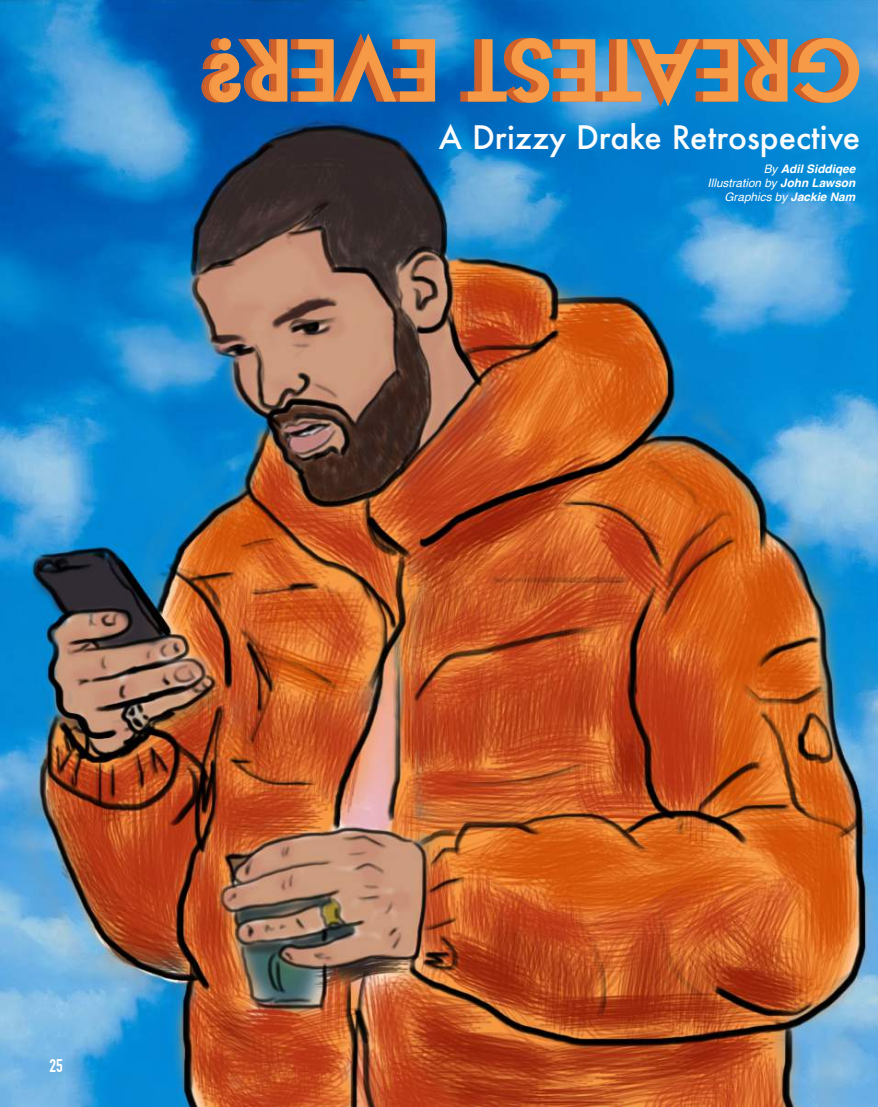
<style>
.page{position:relative;width:878px;height:1107px;background:#fff}
.page>*{position:absolute;margin:0;border:0;box-sizing:border-box;transform-origin:0 0}
.t1{font:500 80.85px "Futura";letter-spacing:.005em;color:#f69a47}
.t2{font:500 31.5px "Futura";color:#fcfcfc}
.t3{font:700 18px "DIN Condensed";color:#fff}
.t4{font:italic 700 11.7px/14.1px "Helvetica";color:#fff;text-align:right}
.s1{font-weight:400}
</style>
<div class="page">
<img style="left:0;top:0;width:878px;height:1107px">
<svg style="left:459px;top:37px;width:401px;height:71px"></svg>
<svg style="left:201px;top:31px;width:235px;height:72px"></svg>
<h1 class="t1" style="left:862px;top:125px;width:658px;rotate:-180deg">GREATEST EVER?</h1>
<h2 class="t2" style="left:439px;top:116px;width:423px">A Drizzy Drake Retrospective</h2>
<p class="t4" style="left:707px;top:162px;width:149px"><span class="s1">By</span> Adil Siddiqee<br><span class="s1">Illustration by</span> John Lawson<br><span class="s1">Graphics by</span> Jackie Nam</p>
<h3 class="t3" style="left:50px;top:1055px;width:15px">25</h3>
</div>
